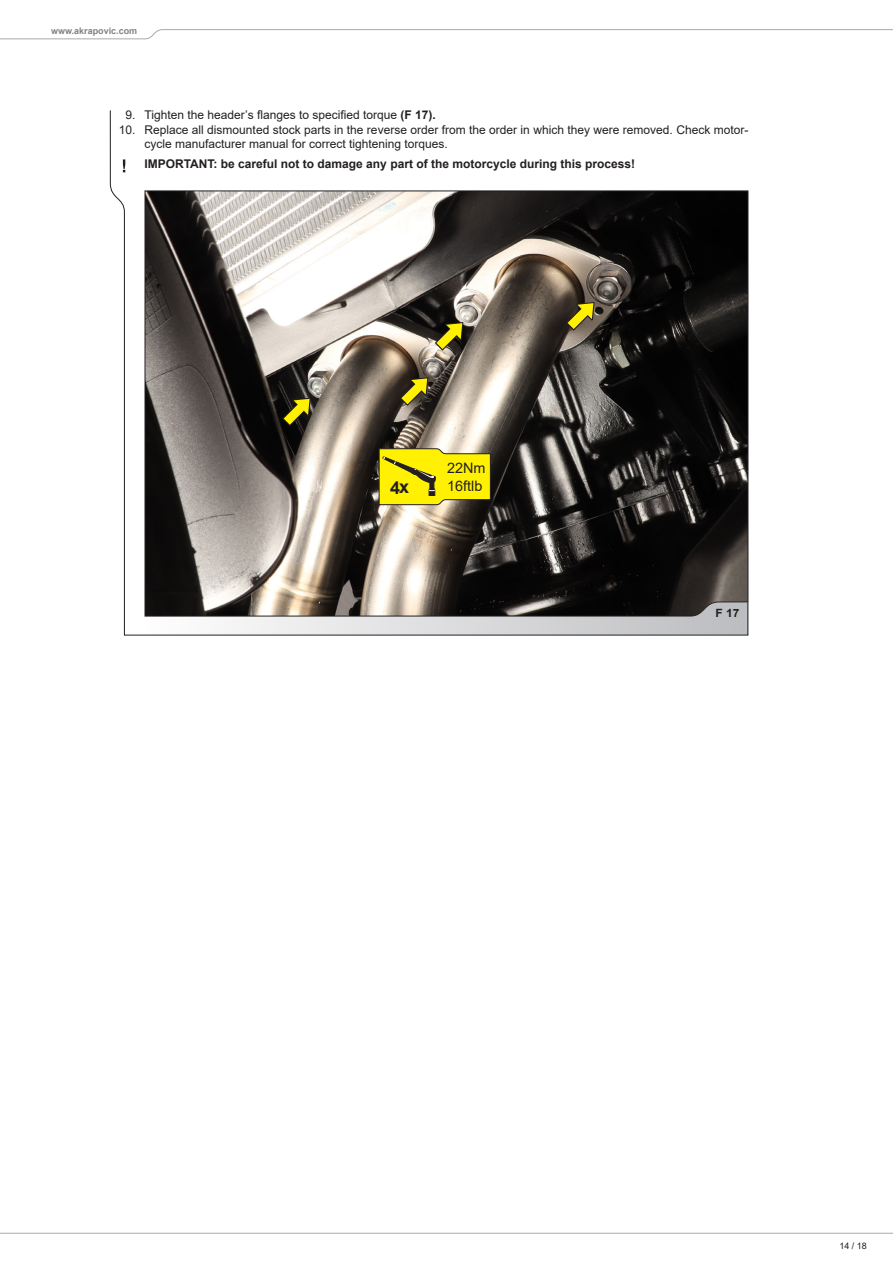
<style>
.page{position:relative;width:893px;height:1263px;background:#fff}
.page>*{position:absolute;margin:0;border:0;box-sizing:border-box;transform-origin:0 0}
.t1{font:700 18px "Arial";color:#231f20}
.t2{font:14.4px/17.2px "Arial";color:#231f20}
.body_txt_bold{font:12px/14.4px "Arial";color:#231f20}
.body_txt_bold-2{font:700 12px "Arial";color:#231f20}
.Arial_8pt_Regular{font:12px "Arial";color:#231f20}
.body_txt_bold-3{font:700 11.4px "Arial";color:#231f20;scale:1.05 1}
.t3{font:700 9px "Arial";color:#808285}
.t4{font:9px "Arial";color:#231f20}
.s1{font-weight:700}
</style>
<div class="page">
<svg style="left:109px;top:110px;width:640px;height:526px"></svg>
<svg style="left:0;top:29px;width:893px;height:10px"></svg>
<svg style="left:0;top:1232px;width:893px;height:2px;background:#d2d3d5"></svg>
<svg style="left:144px;top:190px;width:605px;height:427px;background:#615c57"></svg>
<svg style="left:378px;top:448px;width:113px;height:57px;background:#ded210"></svg>
<svg style="left:282px;top:398px;width:29px;height:28px"></svg>
<svg style="left:400px;top:377px;width:28px;height:29px"></svg>
<svg style="left:435px;top:322px;width:28px;height:29px"></svg>
<svg style="left:566px;top:302px;width:29px;height:29px"></svg>
<svg style="left:123px;top:159px;width:2px;height:13px"></svg>
<p class="t3" style="left:51px;top:25px;width:88px">www.akrapovic.com</p>
<p class="Arial_8pt_Regular" style="left:126px;top:107px;width:12px">9.</p>
<p class="Arial_8pt_Regular" style="left:119px;top:121px;width:18px">10.</p>
<p class="body_txt_bold" style="left:144px;top:108px;width:293px">Tighten the header’s flanges to specified torque <span class="s1">(F 17).</span></p>
<p class="body_txt_bold" style="left:144px;top:122px;width:605px">Replace all dismounted stock parts in the reverse order from the order in which they were removed. Check motor&shy;cycle manufacturer manual for correct tightening torques.</p>
<p class="body_txt_bold-2" style="left:144px;top:156px;width:492px">IMPORTANT: be careful not to damage any part of the motorcycle during this process!</p>
<p class="t1" style="left:390px;top:474px;width:21px">4x</p>
<p class="t2" style="left:447px;top:459px;width:40px">22Nm<br>16ftlb</p>
<p class="body_txt_bold-3" style="left:715px;top:604px;width:24px">F 17</p>
<p class="t4" style="left:839px;top:1239px;width:29px">14 / 18</p>
</div>
